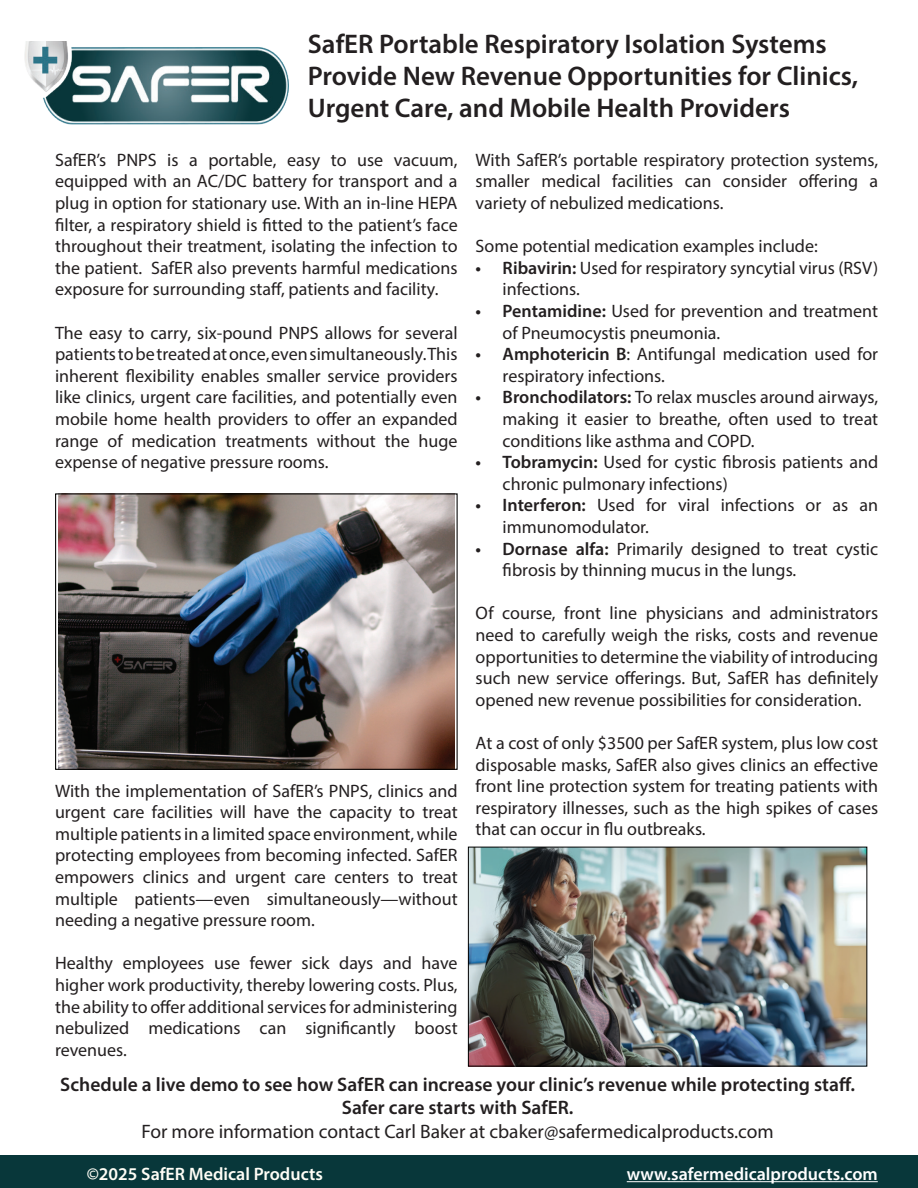
<style>
.page{position:relative;width:918px;height:1188px;background:#fff}
.page>*{position:absolute;margin:0;border:0;box-sizing:border-box;transform-origin:0 0}
.t1{font:600 27px/32.4px "Myriad Pro";color:#231f20}
.t2{font:600 19.5px/23.4px "Myriad Pro";color:#231f20;text-align:center}
.t3{font:19.5px "Myriad Pro";color:#231f20}
.t4{font:18px/21.6px "Myriad Pro";color:#231f20;text-align:justify}
.t5{font:600 18px "Myriad Pro";color:#fff}
.t6{font:600 18px "Myriad Pro";color:#fffef6}
.s1{font-weight:600}
</style>
<div class="page">
<img style="left:24px;top:42px;width:265px;height:83px">
<img style="left:58px;top:495px;width:397px;height:273px">
<div style="left:55px;top:493px;width:403px;height:277px;border:1px solid #000"></div>
<img style="left:470px;top:849px;width:395px;height:215px">
<div style="left:468px;top:847px;width:399px;height:219px;border:1px solid #000"></div>
<div style="left:0;top:1156px;width:918px;height:32px;background:#08373a"></div>
<hr style="left:627px;top:1181px;width:251px;height:1px;background:#fff">
<h1 class="t1" style="left:308px;top:27px;width:552px">SafER Portable Respiratory Isolation Systems<br>Provide New Revenue Opportunities for Clinics,<br>Urgent Care, and Mobile Health Providers</h1>
<p class="t4" style="left:55px;top:149px;width:404px">SafER’s PNPS is a portable, easy to use vacuum, equipped with an AC/DC battery for transport and a plug in option for stationary use. With an in-line HEPA filter, a respiratory shield is fitted to the patient’s face throughout their treatment, isolating the infection to the patient. SafER also prevents harmful medications exposure for surrounding staff, patients and facility.</p>
<p class="t4" style="left:55px;top:321px;width:404px">The easy to carry, six-pound PNPS allows for several patients to be treated at once, even simultaneously. This inherent flexibility enables smaller service providers like clinics, urgent care facilities, and potentially even mobile home health providers to offer an expanded range of medication treatments without the huge expense of negative pressure rooms.</p>
<p class="t4" style="left:55px;top:780px;width:404px">With the implementation of SafER’s PNPS, clinics and urgent care facilities will have the capacity to treat multiple patients in a limited space environment, while protecting employees from becoming infected. SafER empowers clinics and urgent care centers to treat multiple patients—even simultaneously—without needing a negative pressure room.</p>
<p class="t4" style="left:55px;top:952px;width:404px">Healthy employees use fewer sick days and have higher work productivity, thereby lowering costs. Plus, the ability to offer additional services for administering nebulized medications can significantly boost revenues.</p>
<p class="t4" style="left:476px;top:149px;width:404px">With SafER’s portable respiratory protection systems, smaller medical facilities can consider offering a variety of nebulized medications.</p>
<p class="t4" style="left:476px;top:235px;width:344px">Some potential medication examples include:</p>
<p class="t4" style="left:503px;top:257px;width:377px;text-indent:-27px"><span class="s1">• Ribavirin:</span> Used for respiratory syncytial virus (RSV) infections.</p>
<p class="t4" style="left:503px;top:300px;width:377px;text-indent:-27px"><span class="s1">• Pentamidine:</span> Used for prevention and treatment of Pneumocystis pneumonia.</p>
<p class="t4" style="left:503px;top:343px;width:377px;text-indent:-27px"><span class="s1">• Amphotericin B</span>: Antifungal medication used for respiratory infections.</p>
<p class="t4" style="left:503px;top:386px;width:377px;text-indent:-27px"><span class="s1">• Bronchodilators:</span> To relax muscles around airways, making it easier to breathe, often used to treat conditions like asthma and COPD.</p>
<p class="t4" style="left:503px;top:451px;width:377px;text-indent:-27px"><span class="s1">• Tobramycin:</span> Used for cystic fibrosis patients and chronic pulmonary infections)</p>
<p class="t4" style="left:503px;top:494px;width:377px;text-indent:-27px"><span class="s1">• Interferon:</span> Used for viral infections or as an immunomodulator.</p>
<p class="t4" style="left:503px;top:537px;width:377px;text-indent:-27px"><span class="s1">• Dornase alfa:</span> Primarily designed to treat cystic fibrosis by thinning mucus in the lungs.</p>
<p class="t4" style="left:476px;top:602px;width:404px">Of course, front line physicians and administrators need to carefully weigh the risks, costs and revenue opportunities to determine the viability of introducing such new service offerings. But, SafER has definitely opened new revenue possibilities for consideration.</p>
<p class="t4" style="left:476px;top:732px;width:404px">At a cost of only $3500 per SafER system, plus low cost disposable masks, SafER also gives clinics an effective front line protection system for treating patients with respiratory illnesses, such as the high spikes of cases that can occur in flu outbreaks.</p>
<p class="t2" style="left:60px;top:1072px;width:796px">Schedule a live demo to see how SafER can increase your clinic’s revenue while protecting staff.<br>Safer care starts with SafER.</p>
<p class="t3" style="left:142px;top:1119px;width:634px">For more information contact Carl Baker at cbaker@safermedicalproducts.com</p>
<p class="t6" style="left:87px;top:1162px;width:238px">©2025 SafER Medical Products</p>
<p class="t5" style="left:627px;top:1162px;width:253px">www.safermedicalproducts.com</p>
</div>
